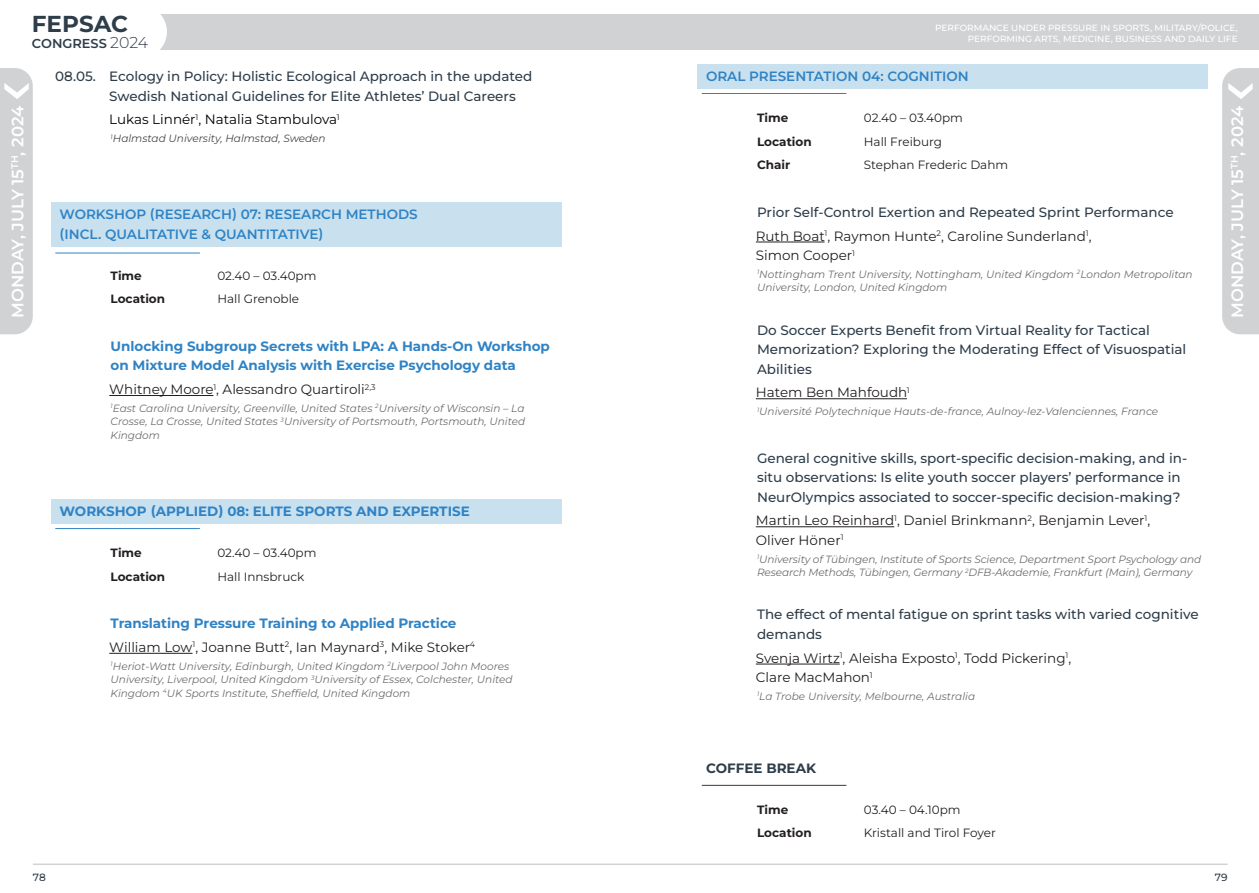
<style>
.page{position:relative;width:1259px;height:893px;background:#fff}
.page>*{position:absolute;margin:0;border:0;box-sizing:border-box;transform-origin:0 0}
.t1{font:700 23.1px "Montserrat";color:#2e3d4a}
.t2{font:600 16.5px "Montserrat";color:#fff}
.t3{font:500 13.5px/19.5px "Montserrat";color:#2e3d4a}
.t4{font:700 13.5px/19.5px "Montserrat";color:#2f83c5}
.t5{font:13.5px/19.5px "Montserrat";color:#231f20}
.t6{font:600 13.5px/19.5px "Montserrat";color:#2f83c5}
.t7{font:13.5px "Montserrat";color:#000001}
.t8{font:700 13.5px "Montserrat";color:#2e3d4a}
.t9{font:600 12.9px "Montserrat";color:#2e3d4a}
.t10{font:12px "Montserrat";color:#231f20}
.t11{font:700 12px "Montserrat";color:#231f20}
.t12{font:italic 10.5px/13.5px "Montserrat";color:#6c6d70}
.t13{font:italic 10.5px "Montserrat";color:#444749}
.t14{font:500 10.5px "Montserrat";color:#2e3d4a}
.t15{font:500 9px/10.8px "Montserrat";color:#fff;text-align:right}
.s1{font-weight:300;font-size:15.75px}
.s2{font-weight:400;color:#231f20}
</style>
<div class="page">
<hr style="left:33px;top:863px;width:1194px;height:2px;background:#d1d2d4">
<div style="left:149px;top:14px;width:1110px;height:35px;background:#d1d2d4"></div>
<div style="left:114px;top:5px;width:53px;height:53px;background:#fff;border-radius:50%"></div>
<div style="left:0;top:68px;width:33px;height:266px;background:#d1d2d4"></div>
<div style="left:1222px;top:68px;width:37px;height:266px;background:#d1d2d4"></div>
<div style="left:51px;top:202px;width:510px;height:44px;background:#c9e1ef"></div>
<hr style="left:55px;top:253px;width:145px;height:1px;background:#2f83c5">
<hr style="left:109px;top:395px;width:104px;height:1px;background:#231f20">
<div style="left:51px;top:499px;width:510px;height:25px;background:#c9e1ef"></div>
<hr style="left:55px;top:528px;width:145px;height:1px;background:#2f83c5">
<hr style="left:109px;top:653px;width:83px;height:1px;background:#231f20">
<div style="left:697px;top:64px;width:511px;height:25px;background:#c9e1ef"></div>
<hr style="left:702px;top:93px;width:144px;height:1px;background:#2f83c5">
<hr style="left:756px;top:242px;width:68px;height:1px;background:#231f20">
<hr style="left:756px;top:398px;width:151px;height:1px;background:#231f20">
<hr style="left:756px;top:526px;width:138px;height:1px;background:#231f20">
<hr style="left:756px;top:664px;width:84px;height:1px;background:#231f20">
<hr style="left:702px;top:785px;width:144px;height:1px;background:#2e3d4a">
<h1 class="t1" style="left:32px;top:8px;width:98px">FEPSAC</h1>
<p class="t9" style="left:32px;top:35px;width:118px">CONGRESS <span class="s1">2024</span></p>
<p class="t15" style="left:935px;top:22px;width:304px">PERFORMANCE UNDER PRESSURE IN SPORTS, MILITARY/POLICE,<br>PERFORMING ARTS, MEDICINE, BUSINESS AND DAILY LIFE</p>
<p class="t3" style="left:109px;top:66px;width:424px;text-indent:-54px">08.05. Ecology in Policy: Holistic Ecological Approach in the updated<br>Swedish National Guidelines for Elite Athletes’ Dual Careers</p>
<p class="t7" style="left:109px;top:111px;width:232px">Lukas Linnér<sup>1</sup>, Natalia Stambulova<sup>1</sup></p>
<p class="t13" style="left:111px;top:131px;width:217px"><sup>1</sup>Halmstad University, Halmstad, Sweden</p>
<p class="t6" style="left:706px;top:66px;width:264px">ORAL PRESENTATION 04: COGNITION</p>
<p class="t11" style="left:757px;top:110px;width:33px">Time</p>
<p class="t10" style="left:864px;top:110px;width:101px">02.40 – 03.40pm</p>
<p class="t11" style="left:757px;top:133px;width:56px">Location</p>
<p class="t10" style="left:864px;top:133px;width:80px">Hall Freiburg</p>
<p class="t11" style="left:757px;top:157px;width:35px">Chair</p>
<p class="t10" style="left:864px;top:157px;width:146px">Stephan Frederic Dahm</p>
<p class="t3" style="left:756px;top:200px;width:419px;line-height:23.7px">Prior Self-Control Exertion and Repeated Sprint Performance<br><span class="s2">Ruth Boat</span><sup>1</sup><span class="s2">, Raymon Hunte</span><sup>2</sup><span class="s2">, Caroline Sunderland</span><sup>1</sup><span class="s2">,</span></p>
<p class="t5" style="left:756px;top:245px;width:101px">Simon Cooper<sup>1</sup></p>
<p class="t12" style="left:757px;top:267px;width:437px"><sup>1</sup>Nottingham Trent University, Nottingham, United Kingdom <sup>2</sup>London Metropolitan<br>University, London, United Kingdom</p>
<p class="t3" style="left:757px;top:320px;width:431px">Do Soccer Experts Benefit from Virtual Reality for Tactical<br>Memorization? Exploring the Moderating Effect of Visuospatial<br>Abilities</p>
<p class="t5" style="left:756px;top:382px;width:155px">Hatem Ben Mahfoudh<sup>1</sup></p>
<p class="t12" style="left:757px;top:404px;width:402px"><sup>1</sup>Université Polytechnique Hauts-de-france, Aulnoy-lez-Valenciennes, France</p>
<p class="t3" style="left:757px;top:448px;width:431px">General cognitive skills, sport-specific decision-making, and in&shy;situ observations: Is elite youth soccer players’ performance in<br>NeurOlympics associated to soccer-specific decision-making?</p>
<p class="t5" style="left:756px;top:510px;width:396px">Martin Leo Reinhard<sup>1</sup>, Daniel Brinkmann<sup>2</sup>, Benjamin Lever<sup>1</sup>,<br>Oliver Höner<sup>1</sup></p>
<p class="t12" style="left:757px;top:552px;width:445px"><sup>1</sup>University of Tübingen, Institute of Sports Science, Department Sport Psychology and<br>Research Methods, Tübingen, Germany <sup>2</sup>DFB-Akademie, Frankfurt (Main), Germany</p>
<p class="t3" style="left:757px;top:604px;width:443px">The effect of mental fatigue on sprint tasks with varied cognitive demands</p>
<p class="t5" style="left:756px;top:648px;width:317px">Svenja Wirtz<sup>1</sup>, Aleisha Exposto<sup>1</sup>, Todd Pickering<sup>1</sup>,<br>Clare MacMahon<sup>1</sup></p>
<p class="t12" style="left:757px;top:689px;width:219px"><sup>1</sup>La Trobe University, Melbourne, Australia</p>
<h2 class="t2" style="left:7px;top:318px;width:214px;rotate:-90deg">MONDAY, JULY 15<sup>TH</sup>, 2024</h2>
<h2 class="t2" style="left:1226px;top:318px;width:214px;rotate:-90deg">MONDAY, JULY 15<sup>TH</sup>, 2024</h2>
<p class="t6" style="left:60px;top:204px;width:360px">WORKSHOP (RESEARCH) 07: RESEARCH METHODS (INCL. QUALITATIVE &amp; QUANTITATIVE)</p>
<p class="t11" style="left:111px;top:267px;width:33px">Time</p>
<p class="t10" style="left:217px;top:267px;width:101px">02.40 – 03.40pm</p>
<p class="t11" style="left:111px;top:291px;width:56px">Location</p>
<p class="t10" style="left:217px;top:291px;width:83px">Hall Grenoble</p>
<p class="t4" style="left:111px;top:336px;width:441px">Unlocking Subgroup Secrets with LPA: A Hands-On Workshop on Mixture Model Analysis with Exercise Psychology data</p>
<p class="t5" style="left:109px;top:379px;width:268px">Whitney Moore<sup>1</sup>, Alessandro Quartiroli<sup>2,3</sup></p>
<p class="t12" style="left:111px;top:401px;width:416px;text-align:justify"><sup>1</sup>East Carolina University, Greenville, United States <sup>2</sup>University of Wisconsin – La Crosse, La Crosse, United States <sup>3</sup>University of Portsmouth, Portsmouth, United Kingdom</p>
<p class="t4" style="left:60px;top:501px;width:412px">WORKSHOP (APPLIED) 08: ELITE SPORTS AND EXPERTISE</p>
<p class="t11" style="left:111px;top:545px;width:33px">Time</p>
<p class="t10" style="left:217px;top:545px;width:101px">02.40 – 03.40pm</p>
<p class="t11" style="left:111px;top:568px;width:56px">Location</p>
<p class="t10" style="left:217px;top:568px;width:89px">Hall Innsbruck</p>
<p class="t4" style="left:109px;top:611px;width:367px;line-height:23.7px">Translating Pressure Training to Applied Practice<br><span class="s2">William Low</span><sup>1</sup><span class="s2">, Joanne Butt</span><sup>2</sup><span class="s2">, Ian Maynard</span><sup>3</sup><span class="s2">, Mike Stoker</span><sup>4</sup></p>
<p class="t12" style="left:111px;top:659px;width:403px"><sup>1</sup>Heriot-Watt University, Edinburgh, United Kingdom <sup>2</sup>Liverpool John Moores<br>University, Liverpool, United Kingdom <sup>3</sup>University of Essex, Colchester, United<br>Kingdom <sup>4</sup>UK Sports Institute, Sheffield, United Kingdom</p>
<p class="t14" style="left:33px;top:870px;width:14px">78</p>
<p class="t8" style="left:706px;top:759px;width:111px">COFFEE BREAK</p>
<p class="t11" style="left:757px;top:801px;width:33px">Time</p>
<p class="t10" style="left:864px;top:801px;width:98px">03.40 – 04.10pm</p>
<p class="t11" style="left:757px;top:825px;width:56px">Location</p>
<p class="t10" style="left:864px;top:825px;width:134px">Kristall and Tirol Foyer</p>
<p class="t14" style="left:1214px;top:870px;width:14px">79</p>
</div>
